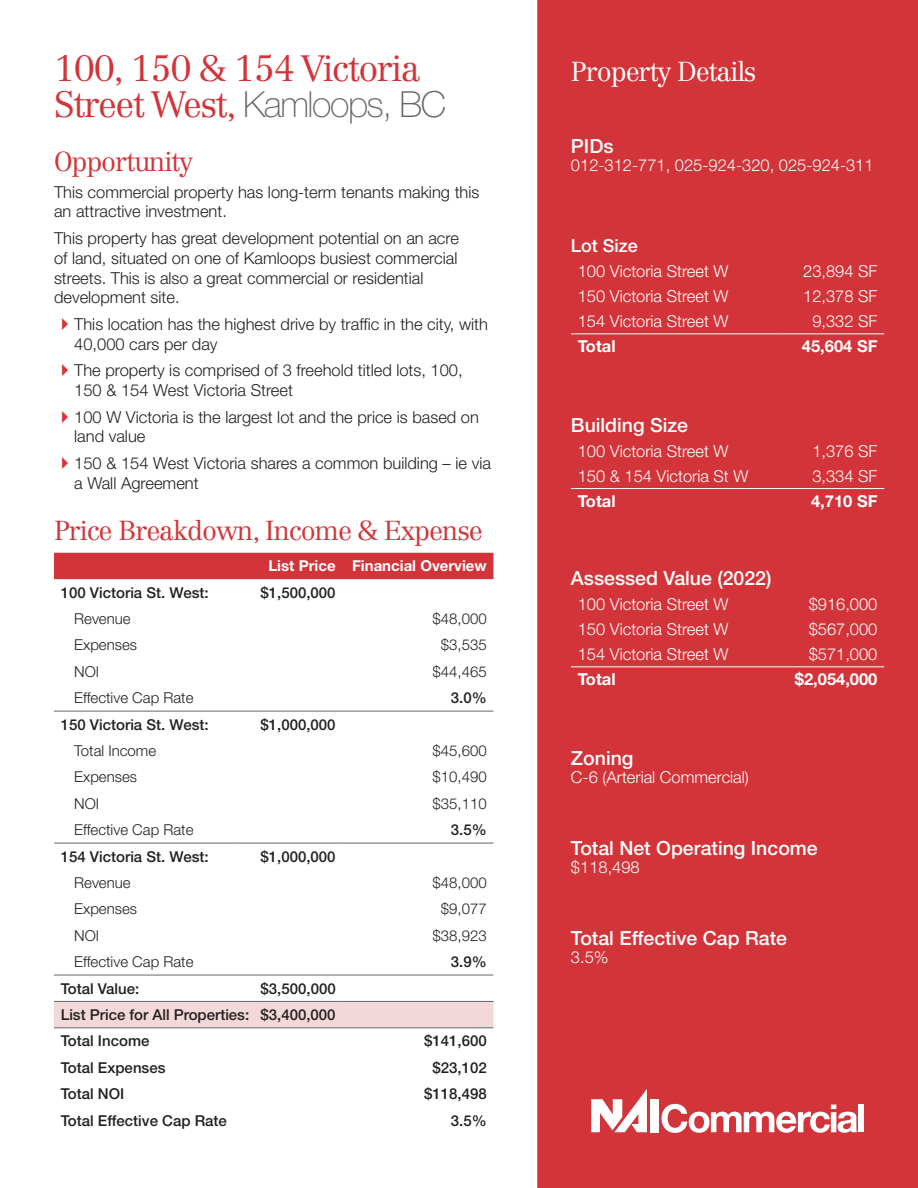
<style>
.page{position:relative;width:918px;height:1188px;background:#fff}
.page>*{position:absolute;margin:0;border:0;box-sizing:border-box;transform-origin:0 0}
.Centennial_24pt_Red{font:300 36px/36px "Centennial LT Std";letter-spacing:-.04em;color:#d23439}
.Centennial_18pt_Red{font:300 27px "Centennial LT Std";letter-spacing:-.04em;color:#d23439}
.Centennial_18pt_Red-2{font:300 27px "Centennial LT Std";letter-spacing:-.04em;color:#fff}
.Helvetica_12pt_Mediu{font:500 19.5px "Helvetica Neue LT Std";color:#fff}
.Centennial_18pt_Red-3{font:500 18px "Helvetica Neue LT Std";color:#fff}
.Helvetica_10pt_Light{font:300 16.5px/19.8px "Helvetica Neue LT Std";color:#231f20}
.Helvetica_10pt_White{font:300 16.5px "Helvetica Neue LT Std";color:#fff}
.Helvetica_10pt_White-2{font:700 16.5px "Helvetica Neue LT Std";color:#fff}
.Helvetica_16pt_Light{font:500 15px "Helvetica Neue LT Std";color:#231f20}
.Helvetica_16pt_Light-2{font:300 15px "Helvetica Neue LT Std";color:#231f20}
.Helvetica_16pt_Light-3{font:700 15px "Helvetica Neue LT Std";color:#fff}
.s1{font-family:"Helvetica Neue LT Std";font-weight:100;color:#62656a}
</style>
<div class="page">
<div style="left:537px;top:0;width:381px;height:1188px;background:#d23439"></div>
<hr style="left:571px;top:333px;width:211px;height:1px;background:#fff">
<hr style="left:782px;top:333px;width:102px;height:1px;background:#fff">
<hr style="left:571px;top:488px;width:209px;height:1px;background:#fff">
<hr style="left:780px;top:488px;width:104px;height:1px;background:#fff">
<hr style="left:571px;top:666px;width:183px;height:1px;background:#fff">
<hr style="left:754px;top:666px;width:130px;height:1px;background:#fff">
<div style="left:650px;top:1099px;width:9px;height:33px;background:#fff"></div>
<svg style="left:591px;top:1089px;width:56px;height:43px"></svg>
<svg style="left:662px;top:1104px;width:195px;height:29px"></svg>
<div style="left:858px;top:1105px;width:6px;height:27px;background:#fff"></div>
<div style="left:54px;top:553px;width:440px;height:26px;background:#d23439"></div>
<div style="left:54px;top:1002px;width:440px;height:25px;background:#f3d8da"></div>
<hr style="left:54px;top:711px;width:179px;height:1px;background:#62656a">
<hr style="left:233px;top:711px;width:109px;height:1px;background:#62656a">
<hr style="left:342px;top:711px;width:152px;height:1px;background:#62656a">
<hr style="left:54px;top:843px;width:179px;height:1px;background:#62656a">
<hr style="left:233px;top:843px;width:109px;height:1px;background:#62656a">
<hr style="left:342px;top:843px;width:152px;height:1px;background:#62656a">
<hr style="left:54px;top:1027px;width:179px;height:1px;background:#62656a">
<hr style="left:233px;top:1027px;width:109px;height:1px;background:#62656a">
<hr style="left:342px;top:1027px;width:152px;height:1px;background:#62656a">
<hr style="left:342px;top:975px;width:152px;height:1px;background:#62656a">
<hr style="left:342px;top:1001px;width:152px;height:1px;background:#62656a">
<hr style="left:54px;top:975px;width:179px;height:1px;background:#62656a">
<hr style="left:233px;top:975px;width:109px;height:1px;background:#62656a">
<hr style="left:54px;top:1001px;width:179px;height:1px;background:#62656a">
<hr style="left:233px;top:1001px;width:109px;height:1px;background:#62656a">
<p class="Centennial_24pt_Red" style="left:54px;top:50px;width:394px">100, 150 &amp; 154 Victoria<br>Street West, <span class="s1">Kamloops, BC</span></p>
<p class="Centennial_18pt_Red" style="left:54px;top:145px;width:141px">Opportunity</p>
<p class="Helvetica_10pt_Light" style="left:54px;top:181px;width:427px">This commercial property has long-term tenants making this an attractive investment.</p>
<p class="Helvetica_10pt_Light" style="left:54px;top:228px;width:407px">This property has great development potential on an acre of land, situated on one of Kamloops busiest commercial streets. This is also a great commercial or residential development site.</p>
<p class="Helvetica_10pt_Light" style="left:74px;top:314px;width:415px">This location has the highest drive by traffic in the city, with<br>40,000 cars per day</p>
<p class="Helvetica_10pt_Light" style="left:74px;top:360px;width:390px">The property is comprised of 3 freehold titled lots, 100,<br>150 &amp; 154 West Victoria Street</p>
<p class="Helvetica_10pt_Light" style="left:74px;top:406px;width:406px">100 W Victoria is the largest lot and the price is based on land value</p>
<p class="Helvetica_10pt_Light" style="left:74px;top:453px;width:418px">150 &amp; 154 West Victoria shares a common building – ie via a Wall Agreement</p>
<p class="Centennial_18pt_Red" style="left:54px;top:514px;width:430px">Price Breakdown, Income &amp; Expense</p>
<p class="Helvetica_16pt_Light-3" style="left:268px;top:557px;width:69px">List Price</p>
<p class="Helvetica_16pt_Light-3" style="left:352px;top:557px;width:136px">Financial Overview</p>
<p class="Helvetica_16pt_Light" style="left:61px;top:583px;width:149px">100 Victoria St. West:</p>
<p class="Helvetica_16pt_Light" style="left:261px;top:583px;width:77px">$1,500,000</p>
<p class="Helvetica_16pt_Light-2" style="left:74px;top:610px;width:58px">Revenue</p>
<p class="Helvetica_16pt_Light-2" style="left:433px;top:610px;width:56px">$48,000</p>
<p class="Helvetica_16pt_Light-2" style="left:74px;top:636px;width:64px">Expenses</p>
<p class="Helvetica_16pt_Light-2" style="left:441px;top:636px;width:47px">$3,535</p>
<p class="Helvetica_16pt_Light-2" style="left:74px;top:662px;width:27px">NOI</p>
<p class="Helvetica_16pt_Light-2" style="left:433px;top:662px;width:56px">$44,465</p>
<p class="Helvetica_16pt_Light-2" style="left:74px;top:689px;width:121px">Effective Cap Rate</p>
<p class="Helvetica_16pt_Light" style="left:451px;top:689px;width:37px">3.0%</p>
<p class="Helvetica_16pt_Light" style="left:61px;top:715px;width:149px">150 Victoria St. West:</p>
<p class="Helvetica_16pt_Light" style="left:261px;top:715px;width:77px">$1,000,000</p>
<p class="Helvetica_16pt_Light-2" style="left:74px;top:742px;width:83px">Total Income</p>
<p class="Helvetica_16pt_Light-2" style="left:433px;top:742px;width:56px">$45,600</p>
<p class="Helvetica_16pt_Light-2" style="left:74px;top:768px;width:64px">Expenses</p>
<p class="Helvetica_16pt_Light-2" style="left:433px;top:768px;width:56px">$10,490</p>
<p class="Helvetica_16pt_Light-2" style="left:74px;top:794px;width:27px">NOI</p>
<p class="Helvetica_16pt_Light-2" style="left:433px;top:794px;width:56px">$35,110</p>
<p class="Helvetica_16pt_Light-2" style="left:74px;top:821px;width:121px">Effective Cap Rate</p>
<p class="Helvetica_16pt_Light" style="left:451px;top:821px;width:37px">3.5%</p>
<p class="Helvetica_16pt_Light" style="left:61px;top:847px;width:149px">154 Victoria St. West:</p>
<p class="Helvetica_16pt_Light" style="left:261px;top:847px;width:77px">$1,000,000</p>
<p class="Helvetica_16pt_Light-2" style="left:74px;top:874px;width:58px">Revenue</p>
<p class="Helvetica_16pt_Light-2" style="left:433px;top:874px;width:56px">$48,000</p>
<p class="Helvetica_16pt_Light-2" style="left:74px;top:900px;width:64px">Expenses</p>
<p class="Helvetica_16pt_Light-2" style="left:441px;top:900px;width:47px">$9,077</p>
<p class="Helvetica_16pt_Light-2" style="left:74px;top:926px;width:27px">NOI</p>
<p class="Helvetica_16pt_Light-2" style="left:433px;top:926px;width:56px">$38,923</p>
<p class="Helvetica_16pt_Light-2" style="left:74px;top:953px;width:121px">Effective Cap Rate</p>
<p class="Helvetica_16pt_Light" style="left:451px;top:953px;width:37px">3.9%</p>
<p class="Helvetica_16pt_Light" style="left:61px;top:979px;width:80px">Total Value:</p>
<p class="Helvetica_16pt_Light" style="left:261px;top:979px;width:77px">$3,500,000</p>
<p class="Helvetica_16pt_Light" style="left:61px;top:1006px;width:276px">List Price for All Properties: $3,400,000</p>
<p class="Helvetica_16pt_Light" style="left:61px;top:1032px;width:90px">Total Income</p>
<p class="Helvetica_16pt_Light" style="left:424px;top:1032px;width:64px">$141,600</p>
<p class="Helvetica_16pt_Light" style="left:61px;top:1058px;width:106px">Total Expenses</p>
<p class="Helvetica_16pt_Light" style="left:433px;top:1058px;width:56px">$23,102</p>
<p class="Helvetica_16pt_Light" style="left:61px;top:1085px;width:65px">Total NOI</p>
<p class="Helvetica_16pt_Light" style="left:424px;top:1085px;width:64px">$118,498</p>
<p class="Helvetica_16pt_Light" style="left:61px;top:1111px;width:168px">Total Effective Cap Rate</p>
<p class="Helvetica_16pt_Light" style="left:451px;top:1111px;width:37px">3.5%</p>
<p class="Centennial_18pt_Red-2" style="left:571px;top:55px;width:187px">Property Details</p>
<p class="Helvetica_12pt_Mediu" style="left:571px;top:134px;width:44px">PIDs</p>
<p class="Helvetica_10pt_White" style="left:571px;top:155px;width:304px">012-312-771, 025-924-320, 025-924-311</p>
<p class="Centennial_18pt_Red-3" style="left:571px;top:235px;width:69px">Lot Size</p>
<p class="Helvetica_10pt_White" style="left:578px;top:261px;width:152px">100 Victoria Street W</p>
<p class="Helvetica_10pt_White" style="left:803px;top:261px;width:76px">23,894 SF</p>
<p class="Helvetica_10pt_White" style="left:578px;top:286px;width:152px">150 Victoria Street W</p>
<p class="Helvetica_10pt_White" style="left:803px;top:286px;width:76px">12,378 SF</p>
<p class="Helvetica_10pt_White" style="left:578px;top:311px;width:152px">154 Victoria Street W</p>
<p class="Helvetica_10pt_White" style="left:812px;top:311px;width:67px">9,332 SF</p>
<p class="Helvetica_10pt_White-2" style="left:578px;top:336px;width:39px">Total</p>
<p class="Helvetica_10pt_White-2" style="left:802px;top:336px;width:77px">45,604 SF</p>
<p class="Helvetica_12pt_Mediu" style="left:571px;top:413px;width:119px">Building Size</p>
<p class="Helvetica_10pt_White" style="left:578px;top:441px;width:152px">100 Victoria Street W</p>
<p class="Helvetica_10pt_White" style="left:812px;top:441px;width:67px">1,376 SF</p>
<p class="Helvetica_10pt_White" style="left:578px;top:466px;width:172px">150 &amp; 154 Victoria St W</p>
<p class="Helvetica_10pt_White" style="left:812px;top:466px;width:67px">3,334 SF</p>
<p class="Helvetica_10pt_White-2" style="left:578px;top:491px;width:39px">Total</p>
<p class="Helvetica_10pt_White-2" style="left:811px;top:491px;width:68px">4,710 SF</p>
<p class="Helvetica_12pt_Mediu" style="left:571px;top:566px;width:202px">Assessed Value (2022)</p>
<p class="Helvetica_10pt_White" style="left:578px;top:594px;width:152px">100 Victoria Street W</p>
<p class="Helvetica_10pt_White" style="left:809px;top:594px;width:70px">$916,000</p>
<p class="Helvetica_10pt_White" style="left:578px;top:619px;width:152px">150 Victoria Street W</p>
<p class="Helvetica_10pt_White" style="left:809px;top:619px;width:70px">$567,000</p>
<p class="Helvetica_10pt_White" style="left:578px;top:644px;width:152px">154 Victoria Street W</p>
<p class="Helvetica_10pt_White" style="left:809px;top:644px;width:70px">$571,000</p>
<p class="Helvetica_10pt_White-2" style="left:578px;top:669px;width:39px">Total</p>
<p class="Helvetica_10pt_White-2" style="left:795px;top:669px;width:84px">$2,054,000</p>
<p class="Helvetica_12pt_Mediu" style="left:571px;top:746px;width:64px">Zoning</p>
<p class="Helvetica_10pt_White" style="left:571px;top:767px;width:179px">C-6 (Arterial Commercial)</p>
<p class="Helvetica_12pt_Mediu" style="left:571px;top:836px;width:248px">Total Net Operating Income</p>
<p class="Helvetica_10pt_White" style="left:571px;top:857px;width:70px">$118,498</p>
<p class="Helvetica_12pt_Mediu" style="left:571px;top:926px;width:218px">Total Effective Cap Rate</p>
<p class="Helvetica_10pt_White" style="left:571px;top:947px;width:39px">3.5%</p>
</div>
